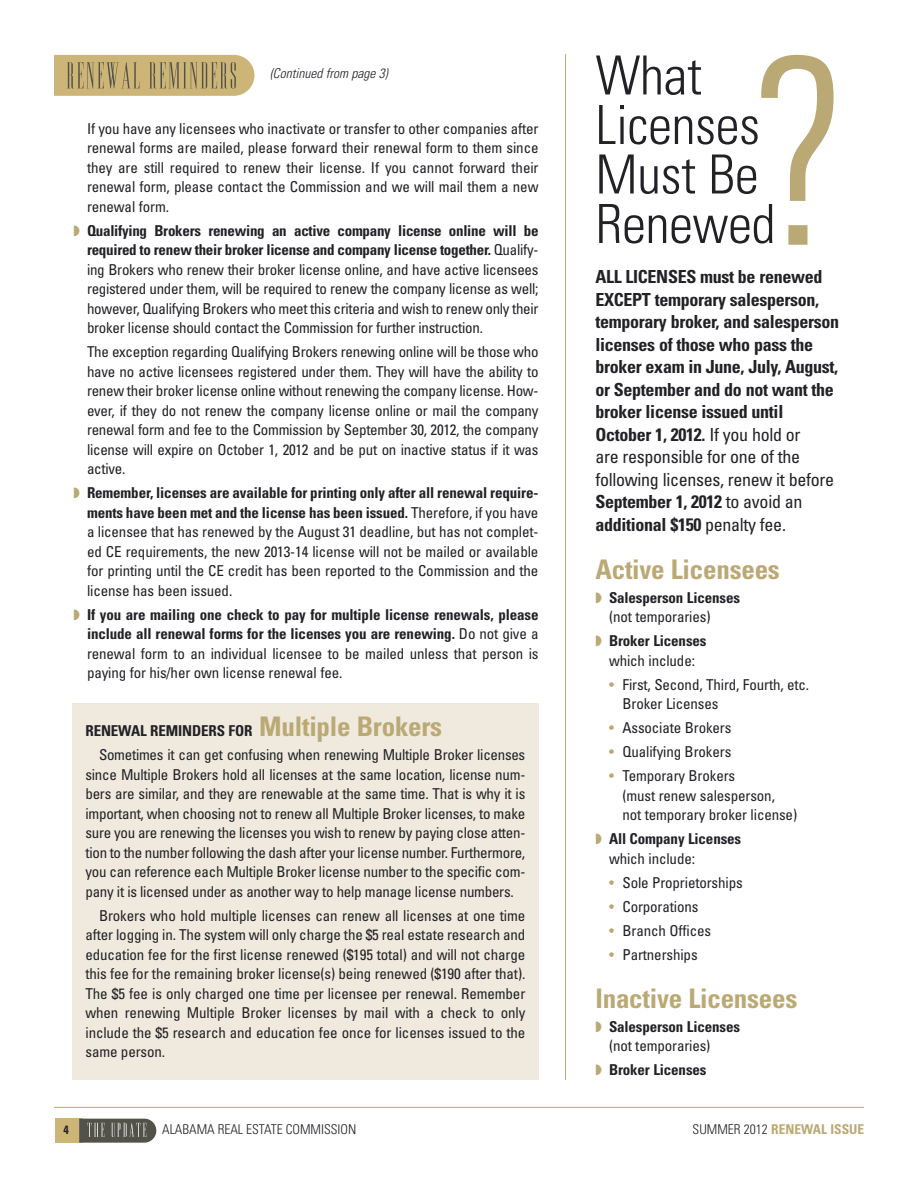
<style>
.page{position:relative;width:918px;height:1188px;background:#fff}
.page>*{position:absolute;margin:0;border:0;box-sizing:border-box;transform-origin:0 0}
.t1{font:300 condensed 258px "Univers";color:#bba975}
.t2{font:300 condensed 54px/49.5px "Univers";letter-spacing:-.01em;color:#212126}
.t3{font:700 condensed 27px "Univers";letter-spacing:-.01em;color:#bba975}
.t4{font:700 condensed 18px/22.5px "Univers";letter-spacing:-.02em;color:#212126}
.t5{font:condensed 15px/19.5px "Univers";letter-spacing:-.01em;color:#212126;text-align:justify}
.t6{font:700 condensed 15px/19.5px "Univers";letter-spacing:-.01em;color:#212126}
.t7{font:300 condensed 13.5px "Univers";color:#212126}
.t8{font:700 condensed 13.5px "Univers";color:#bba975}
.t9{font:italic 300 condensed 13.5px "Univers";color:#212126}
.t10{font:700 condensed 12px "Univers";color:#212126}
.s1{color:#bba975}
.s2{font-weight:700}
.s3{font-weight:400}
.s4{font-weight:700;font-size:27px;color:#bba975}
.s5{font-weight:300;color:#212126}
</style>
<div class="page">
<div style="left:55px;top:1119px;width:28px;height:24px;background:#ccb576"></div>
<svg style="left:79px;top:1119px;width:77px;height:24px;background:#68675f"></svg>
<hr style="left:54px;top:1107px;width:810px;height:1px;background:#bba975">
<svg style="left:54px;top:55px;width:200px;height:41px;background:#bdaa73"></svg>
<div style="left:72px;top:703px;width:467px;height:377px;background:#efeadd"></div>
<hr style="left:565px;top:54px;width:1px;height:1026px;background:#bba975">
<p class="t9" style="left:270px;top:68px;width:122px">(Continued from page 3)</p>
<p class="t5" style="left:87px;top:120px;width:453px">If you have any licensees who inactivate or transfer to other companies after renewal forms are mailed, please forward their renewal form to them since they are still required to renew their license. If you cannot forward their renewal form, please contact the Commission and we will mail them a new renewal form.</p>
<p class="t5" style="left:87px;top:222px;width:453px;text-indent:-14px"><span class="s1">◗</span> <span class="s2">Qualifying Brokers renewing an active company license online will be required to renew their broker license and company license together.</span> Qualify&shy;ing Brokers who renew their broker license online, and have active licensees registered under them, will be required to renew the company license as well; however, Qualifying Brokers who meet this criteria and wish to renew only their broker license should contact the Commission for further instruction.</p>
<p class="t5" style="left:87px;top:344px;width:453px">The exception regarding Qualifying Brokers renewing online will be those who have no active licensees registered under them. They will have the ability to renew their broker license online without renewing the company license. How&shy;ever, if they do not renew the company license online or mail the company renewal form and fee to the Commission by September 30, 2012, the company license will expire on October 1, 2012 and be put on inactive status if it was active.</p>
<p class="t5" style="left:87px;top:485px;width:453px;text-indent:-14px"><span class="s1">◗</span> <span class="s2">Remember, licenses are available for printing only after all renewal require&shy;ments have been met and the license has been issued.</span> Therefore, if you have a licensee that has renewed by the August 31 deadline, but has not complet&shy;ed CE requirements, the new 2013-14 license will not be mailed or available for printing until the CE credit has been reported to the Commission and the license has been issued.</p>
<p class="t6" style="left:87px;top:606px;width:453px;text-align:justify;text-indent:-14px"><span class="s1">◗</span> If you are mailing one check to pay for multiple license renewals, please include all renewal forms for the licenses you are renewing. <span class="s3">Do not give a renewal form to an individual licensee to be mailed unless that person is paying for his/her own license renewal fee.</span></p>
<p class="t5" style="left:99px;top:720px;width:428px;line-height:24px;text-indent:-14px"><span class="s2">RENEWAL REMINDERS FOR</span> <span class="s4">Multiple Brokers<br></span>Sometimes it can get confusing when renewing Multiple Broker licenses</p>
<p class="t5" style="left:86px;top:766px;width:441px">since Multiple Brokers hold all licenses at the same location, license num&shy;bers are similar, and they are renewable at the same time. That is why it is important, when choosing not to renew all Multiple Broker licenses, to make sure you are renewing the licenses you wish to renew by paying close atten&shy;tion to the number following the dash after your license number. Furthermore, you can reference each Multiple Broker license number to the specific com&shy;pany it is licensed under as another way to help manage license numbers.</p>
<p class="t5" style="left:86px;top:907px;width:441px;text-indent:14px">Brokers who hold multiple licenses can renew all licenses at one time after logging in. The system will only charge the $5 real estate research and education fee for the first license renewed ($195 total) and will not charge this fee for the remaining broker license(s) being renewed ($190 after that).<br>The $5 fee is only charged one time per licensee per renewal. Remember when renewing Multiple Broker licenses by mail with a check to only include the $5 research and education fee once for licenses issued to the same person.</p>
<h1 class="t1" style="left:752px;top:58px;width:102px">?</h1>
<h2 class="t2" style="left:596px;top:56px;width:182px">What<br>Licenses<br>Must Be<br>Renewed</h2>
<p class="t4" style="left:596px;top:268px;width:245px">ALL LICENSES must be renewed<br>EXCEPT temporary salesperson, temporary broker, and salesperson licenses of those who pass the broker exam in June, July, August, or September and do not want the broker license issued until<br>October 1, 2012. <span class="s3">If you hold or<br>are responsible for one of the following licenses, renew it before<br></span>September 1, 2012 <span class="s3">to avoid an </span>additional $150 <span class="s3">penalty fee.</span></p>
<h3 class="t3" style="left:596px;top:559px;width:186px">Active Licensees</h3>
<p class="t6" style="left:609px;top:589px;width:133px;text-indent:-14px"><span class="s1">◗</span> Salesperson Licenses <span class="s3">(not temporaries)</span></p>
<p class="t6" style="left:596px;top:633px;width:113px;text-align:center"><span class="s1">◗</span> Broker Licenses <span class="s3">which include:</span></p>
<p class="t5" style="left:623px;top:676px;width:188px;text-indent:-14px"><span class="s1">•</span> First, Second, Third, Fourth, etc.<br>Broker Licenses</p>
<p class="t5" style="left:609px;top:720px;width:124px"><span class="s1">•</span> Associate Brokers</p>
<p class="t5" style="left:609px;top:744px;width:124px"><span class="s1">•</span> Qualifying Brokers</p>
<p class="t5" style="left:623px;top:768px;width:176px;text-align:left;text-indent:-14px"><span class="s1">•</span> Temporary Brokers<br>(must renew salesperson, not temporary broker license)</p>
<p class="t6" style="left:609px;top:831px;width:134px;text-indent:-14px"><span class="s1">◗</span> All Company Licenses <span class="s3">which include:</span></p>
<p class="t5" style="left:609px;top:874px;width:135px"><span class="s1">•</span> Sole Proprietorships</p>
<p class="t5" style="left:609px;top:898px;width:91px"><span class="s1">•</span> Corporations</p>
<p class="t5" style="left:609px;top:922px;width:104px"><span class="s1">•</span> Branch Offices</p>
<p class="t5" style="left:609px;top:946px;width:90px"><span class="s1">•</span> Partnerships</p>
<h3 class="t3" style="left:596px;top:988px;width:203px">Inactive Licensees</h3>
<p class="t6" style="left:609px;top:1018px;width:133px;text-indent:-14px"><span class="s1">◗</span> Salesperson Licenses <span class="s3">(not temporaries)</span></p>
<p class="t6" style="left:596px;top:1062px;width:113px"><span class="s1">◗</span> Broker Licenses</p>
<p class="t10" style="left:64px;top:1126px;width:7px">4</p>
<p class="t7" style="left:162px;top:1124px;width:196px">ALABAMA REAL ESTATE COMMISSION</p>
<p class="t8" style="left:693px;top:1124px;width:173px"><span class="s5">SUMMER 2012</span> RENEWAL ISSUE</p>
</div>
